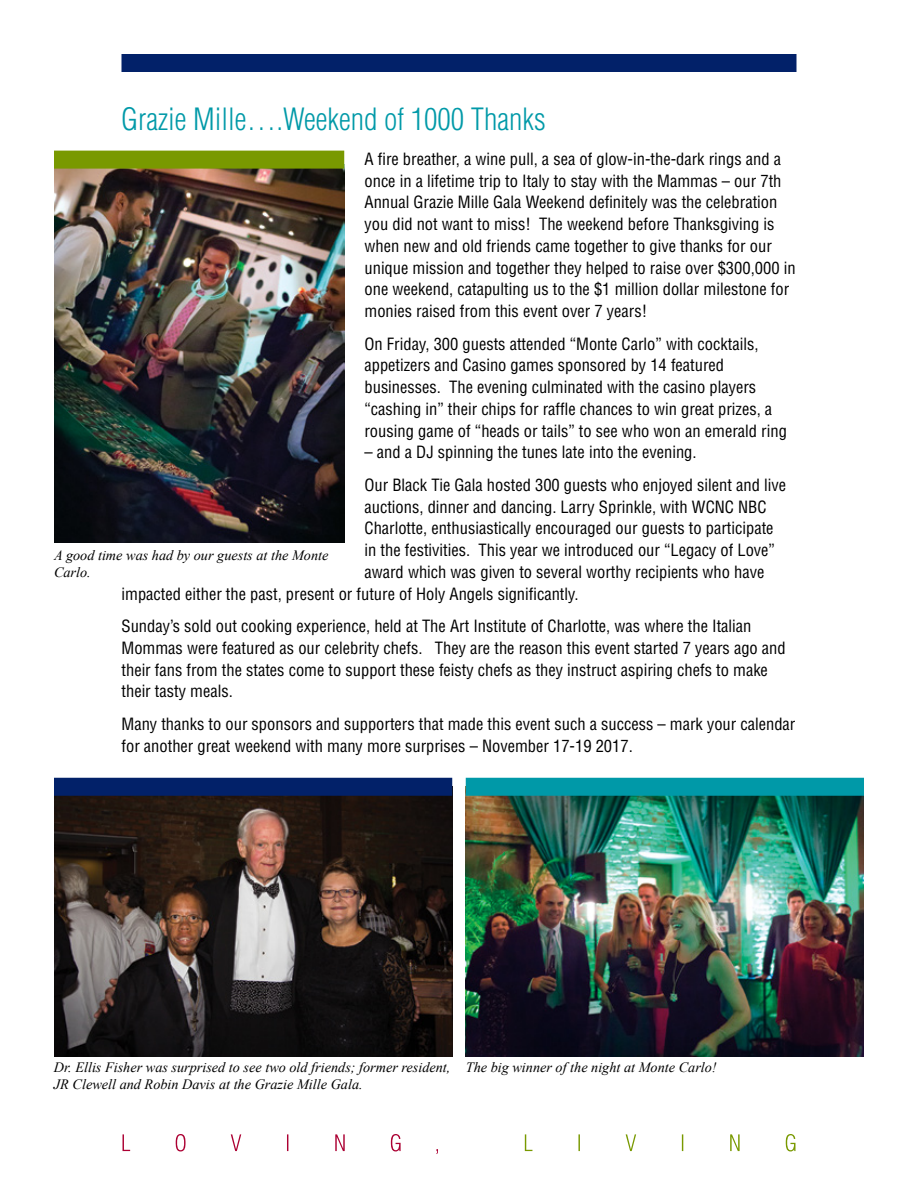
<style>
.page{position:relative;width:918px;height:1188px;background:#fff}
.page>*{position:absolute;margin:0;border:0;box-sizing:border-box;transform-origin:0 0}
.t1{font:300 condensed 30px "Helvetica LT Std";color:#0099a8}
.t2{font:condensed 16.5px/21.8px "Helvetica LT Std";color:#000}
.t3{font:italic 14.25px/16.5px "Times New Roman";color:#000}
</style>
<div class="page">
<div style="left:122px;top:54px;width:674px;height:18px;background:#022169"></div>
<svg style="left:123px;top:1134px;width:315px;height:20px"></svg>
<svg style="left:525px;top:1134px;width:270px;height:17px"></svg>
<img style="left:54px;top:169px;width:290px;height:374px">
<div style="left:54px;top:151px;width:290px;height:18px;background:#799900"></div>
<img style="left:466px;top:796px;width:398px;height:261px">
<img style="left:54px;top:796px;width:398px;height:261px">
<div style="left:466px;top:778px;width:398px;height:18px;background:#0099a8"></div>
<div style="left:54px;top:778px;width:398px;height:18px;background:#022169"></div>
<h1 class="t1" style="left:122px;top:100px;width:426px">Grazie Mille….Weekend of 1000 Thanks</h1>
<p class="t2" style="left:364px;top:148px;width:433px">A fire breather, a wine pull, a sea of glow-in-the-dark rings and a once in a lifetime trip to Italy to stay with the Mammas – our 7th Annual Grazie Mille Gala Weekend definitely was the celebration you did not want to miss! The weekend before Thanksgiving is when new and old friends came together to give thanks for our unique mission and together they helped to raise over $300,000 in one weekend, catapulting us to the $1 million dollar milestone for monies raised from this event over 7 years!</p>
<p class="t2" style="left:364px;top:333px;width:424px">On Friday, 300 guests attended “Monte Carlo” with cocktails, appetizers and Casino games sponsored by 14 featured businesses. The evening culminated with the casino players “cashing in” their chips for raffle chances to win great prizes, a rousing game of “heads or tails” to see who won an emerald ring</p>
<p class="t2" style="left:364px;top:436px;width:423px;line-height:32.5px">– and a DJ spinning the tunes late into the evening.<br>Our Black Tie Gala hosted 300 guests who enjoyed silent and live</p>
<p class="t2" style="left:364px;top:496px;width:404px">auctions, dinner and dancing. Larry Sprinkle, with WCNC NBC</p>
<p class="t2" style="left:364px;top:517px;width:411px">Charlotte, enthusiastically encouraged our guests to participate</p>
<p class="t2" style="left:364px;top:539px;width:412px">in the festivities. This year we introduced our “Legacy of Love”</p>
<p class="t2" style="left:364px;top:561px;width:401px">award which was given to several worthy recipients who have</p>
<p class="t2" style="left:122px;top:583px;width:459px">impacted either the past, present or future of Holy Angels significantly.</p>
<p class="t2" style="left:122px;top:615px;width:666px">Sunday’s sold out cooking experience, held at The Art Institute of Charlotte, was where the Italian Mommas were featured as our celebrity chefs. They are the reason this event started 7 years ago and their fans from the states come to support these feisty chefs as they instruct aspiring chefs to make their tasty meals.</p>
<p class="t2" style="left:122px;top:713px;width:675px;line-height:22.5px">Many thanks to our sponsors and supporters that made this event such a success – mark your calendar for another great weekend with many more surprises – November 17-19 2017.</p>
<p class="t3" style="left:54px;top:547px;width:276px">A good time was had by our guests at the Monte<br>Carlo.</p>
<p class="t3" style="left:54px;top:1059px;width:664px">Dr. Ellis Fisher was surprised to see two old friends; former resident, The big winner of the night at Monte Carlo!<br>JR Clewell and Robin Davis at the Grazie Mille Gala.</p>
</div>
